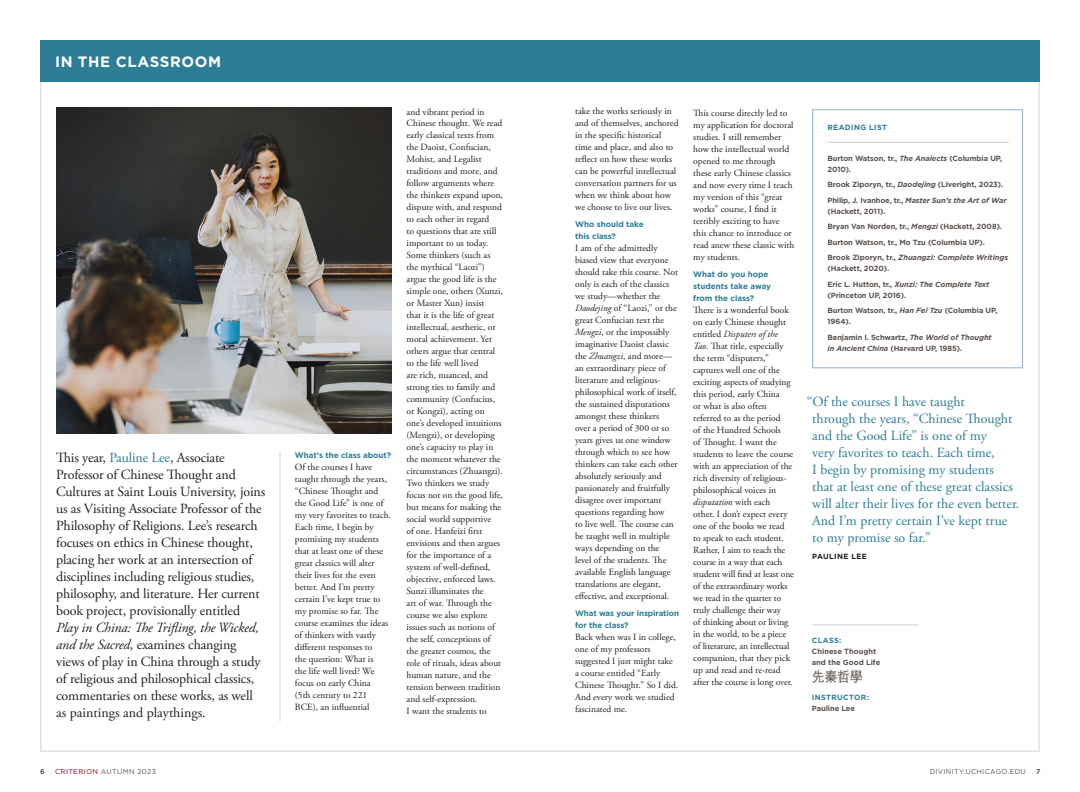
<style>
.page{position:relative;width:1080px;height:792px;background:#fff}
.page>*{position:absolute;margin:0;border:0;box-sizing:border-box;transform-origin:0 0}
.t1{font:700 15px "Gotham";letter-spacing:.04em;color:#fff}
.t2{font:14px/17px "Adobe Garamond Pro";letter-spacing:-.01em;color:#231f20}
.t3{font:14px/17px "Adobe Garamond Pro";color:#2d7d96}
.t4{font:9.5px/12px "Adobe Garamond Pro";color:#231f20}
.t5{font:700 8px/12px "Gotham";color:#2d7d96}
.t6{font:700 7.5px/15.5px "Gotham";letter-spacing:-.01em;color:#5d544f}
.t7{font:700 7.5px "Gotham";letter-spacing:.05em;color:#2d7d96}
.t8{font:700 7.5px "Gotham";letter-spacing:.05em;color:#231f20}
.t9{font:7px "Gotham";letter-spacing:.05em;color:#5d544f}
.t10{font:700 7px "Gotham";color:#5d544f}
.s1{color:#2d7d96}
.s2{font-style:italic}
.s3{color:#8a011f}
</style>
<div class="page">
<div style="left:812px;top:109px;width:211px;height:259px;border:1px solid #96b1c1"></div>
<div style="left:40px;top:40px;width:1000px;height:42px;background:#2d7d96"></div>
<img style="left:57px;top:108px;width:334px;height:326px">
<hr style="left:812px;top:624px;width:107px;height:1px;background:#d1d2cc">
<hr style="left:280px;top:452px;width:1px;height:270px;background:#d1d2cc">
<img style="left:811px;top:669px;width:52px;height:14px">
<hr style="left:827px;top:142px;width:182px;height:1px;background:#d1d2cc">
<h1 class="t1" style="left:55px;top:51px;width:167px">IN THE CLASSROOM</h1>
<p class="t2" style="left:56px;top:449px;width:211px">This year, <span class="s1">Pauline Lee</span>, Associate Professor of Chinese Thought and Cultures at Saint Louis University, joins us as Visiting Associate Professor of the Philosophy of Religions. Lee’s research focuses on ethics in Chinese thought, placing her work at an intersection of disciplines including religious studies, philosophy, and literature. Her current book project, provisionally entitled</p>
<h2 class="t2" style="left:56px;top:619px;width:206px"><span class="s2">Play in China: The Trifling, the Wicked, and the Sacred</span>, examines changing views of play in China through a study of religious and philosophical classics, commentaries on these works, as well as paintings and playthings.</h2>
<p class="t5" style="left:295px;top:449px;width:98px">What’s the class about?</p>
<p class="t4" style="left:295px;top:461px;width:98px">Of the courses I have taught through the years, “Chinese Thought and the Good Life” is one of my very favorites to teach.<br>Each time, I begin by promising my students that at least one of these great classics will alter their lives for the even better. And I’m pretty certain I’ve kept true to my promise so far. The course examines the ideas of thinkers with vastly different responses to<br>the question: What is<br>the life well lived? We focus on early China<br>(5th century to 221<br>BCE), an influential</p>
<p class="t4" style="left:407px;top:106px;width:98px">and vibrant period in<br>Chinese thought. We read early classical texts from the Daoist, Confucian,<br>Mohist, and Legalist traditions and more, and follow arguments where the thinkers expand upon, dispute with, and respond to each other in regard<br>to questions that are still important to us today.<br>Some thinkers (such as the mythical “Laozi”) argue the good life is the simple one, others (Xunzi, or Master Xun) insist<br>that it is the life of great intellectual, aesthetic, or moral achievement. Yet others argue that central to the life well lived<br>are rich, nuanced, and strong ties to family and community (Confucius, or Kongzi), acting on one’s developed intuitions (Mengzi), or developing one’s capacity to play in the moment whatever the circumstances (Zhuangzi).<br>Two thinkers we study focus not on the good life, but means for making the social world supportive<br>of one. Hanfeizi first envisions and then argues for the importance of a system of well-defined, objective, enforced laws.<br>Sunzi illuminates the<br>art of war. Through the course we also explore issues such as notions of the self, conceptions of the greater cosmos, the role of rituals, ideas about human nature, and the tension between tradition and self-expression.<br>I want the students to</p>
<p class="t4" style="left:575px;top:106px;width:105px">take the works seriously in and of themselves, anchored in the specific historical time and place, and also to reflect on how these works can be powerful intellectual conversation partners for us when we think about how we choose to live our lives.</p>
<p class="t5" style="left:575px;top:218px;width:70px">Who should take this class?</p>
<p class="t4" style="left:575px;top:242px;width:104px">I am of the admittedly biased view that everyone should take this course. Not only is each of the classics we study—whether the<br><span class="s2">Daodejing</span> of “Laozi,” or the great Confucian text the<br><span class="s2">Mengzi</span>, or the impossibly imaginative Daoist classic the <span class="s2">Zhuangzi</span>, and more— an extraordinary piece of literature and religious&shy;philosophical work of itself, the sustained disputations amongst these thinkers<br>over a period of 300 or so years gives us one window through which to see how thinkers can take each other absolutely seriously and passionately and fruitfully disagree over important questions regarding how<br>to live well. The course can be taught well in multiple ways depending on the level of the students. The available English language translations are elegant, effective, and exceptional.</p>
<p class="t5" style="left:575px;top:607px;width:105px">What was your inspiration for the class?</p>
<p class="t4" style="left:575px;top:631px;width:105px">Back when was I in college, one of my professors suggested I just might take a course entitled “Early<br>Chinese Thought.” So I did.<br>And every work we studied fascinated me.</p>
<p class="t4" style="left:693px;top:108px;width:103px">This course directly led to my application for doctoral studies. I still remember how the intellectual world opened to me through these early Chinese classics and now every time I teach my version of this “great works” course, I find it terribly exciting to have this chance to introduce or read anew these classic with my students.</p>
<p class="t5" style="left:693px;top:268px;width:79px">What do you hope students take away from the class?</p>
<p class="t4" style="left:693px;top:304px;width:102px">There is a wonderful book on early Chinese thought entitled <span class="s2">Disputers of the<br>Tao</span>. That title, especially the term “disputers,” captures well one of the exciting aspects of studying this period, early China<br>or what is also often referred to as the period<br>of the Hundred Schools<br>of Thought. I want the students to leave the course with an appreciation of the rich diversity of religious&shy;philosophical voices in <span class="s2">disputation</span> with each<br>other. I don’t expect every one of the books we read to speak to each student.<br>Rather, I aim to teach the course in a way that each student will find at least one of the extraordinary works we read in the quarter to truly challenge their way<br>of thinking about or living in the world, to be a piece of literature, an intellectual companion, that they pick up and read and re-read after the course is long over.</p>
<p class="t7" style="left:827px;top:122px;width:61px">READING LIST</p>
<p class="t6" style="left:827px;top:153px;width:176px;line-height:11px">Burton Watson, tr., <span class="s2">The Analects</span> (Columbia UP,<br>2010).</p>
<p class="t6" style="left:827px;top:177px;width:181px">Brook Ziporyn, tr., <span class="s2">Daodejing</span> (Liveright, 2023).<br>Philip, J. Ivanhoe, tr., <span class="s2">Master Sun’s the Art of War</span></p>
<p class="t6" style="left:827px;top:203px;width:182px">(Hackett, 2011).<br>Bryan Van Norden, tr., <span class="s2">Mengzi</span> (Hackett, 2008).<br>Burton Watson, tr., Mo Tzu (Columbia UP).<br>Brook Ziporyn, tr., <span class="s2">Zhuangzi: Complete Writings</span></p>
<p class="t6" style="left:827px;top:261px;width:163px">(Hackett, 2020).<br>Eric L. Hutton, tr., <span class="s2">Xunzi: The Complete Text</span></p>
<p class="t6" style="left:827px;top:287px;width:172px">(Princeton UP, 2016).<br>Burton Watson, tr., <span class="s2">Han Fei Tzu</span> (Columbia UP,</p>
<p class="t6" style="left:827px;top:314px;width:166px">1964).<br>Benjamin I. Schwartz, <span class="s2">The World of Thought</span></p>
<p class="t6" style="left:827px;top:340px;width:136px"><span class="s2">in Ancient China</span> (Harvard UP, 1985).</p>
<p class="t3" style="left:812px;top:394px;width:209px;text-indent:-5px">“Of the courses I have taught<br>through the years, “Chinese Thought and the Good Life” is one of my<br>very favorites to teach. Each time,<br>I begin by promising my students<br>that at least one of these great classics will alter their lives for the even better.<br>And I’m pretty certain I’ve kept true to my promise so far.”</p>
<p class="t8" style="left:812px;top:552px;width:56px">PAULINE LEE</p>
<p class="t7" style="left:812px;top:635px;width:31px">CLASS:</p>
<p class="t6" style="left:812px;top:646px;width:70px;line-height:11px">Chinese Thought and the Good Life</p>
<p class="t7" style="left:812px;top:693px;width:59px">INSTRUCTOR:</p>
<p class="t6" style="left:812px;top:701px;width:45px">Pauline Lee</p>
<p class="t10" style="left:40px;top:767px;width:6px">6</p>
<p class="t9" style="left:55px;top:767px;width:103px"><span class="s3">CRITERION</span> AUTUMN 2023</p>
<p class="t9" style="left:930px;top:767px;width:98px">DIVINITY.UCHICAGO.EDU</p>
<p class="t10" style="left:1036px;top:767px;width:6px">7</p>
</div>
